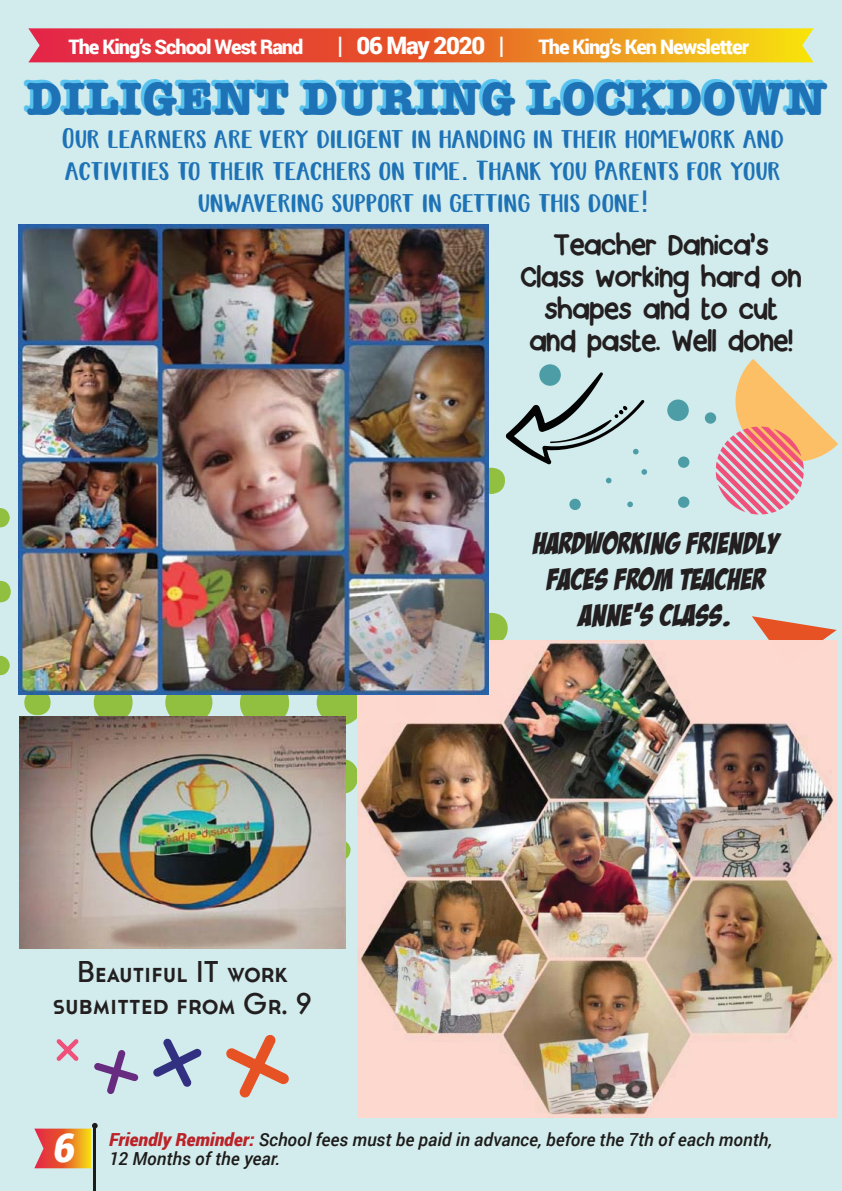
<style>
.page{position:relative;width:842px;height:1191px;background:#d2eced}
.page>*{position:absolute;margin:0;border:0;box-sizing:border-box;transform-origin:0 0}
.t1{font:700 48px "American Typewriter";letter-spacing:.01em;color:#1e72b6}
.t2{font:italic 900 40px "Roboto";color:#fff}
.t3{font:700 30px/32px "Brotherley";color:#1e72b6;text-align:center}
.t4{font:30px/36px "Bada Boom BB";letter-spacing:.02em;color:#231f20;text-align:center}
.t5{font:30px/32px "Cassannet";letter-spacing:.01em;color:#231f20;text-align:center}
.t6{font:28px/32px "Back to School";letter-spacing:.01em;color:#231f20;text-align:center}
.t7{font:900 24px "Roboto";letter-spacing:-.05em;color:#fff}
.t8{font:900 20px "Roboto";letter-spacing:-.05em;color:#fff}
.t9{font:italic 500 18px "Roboto";color:#1d1c1a}
.s1{font-family:"Roboto";font-weight:400}
.s2{font-weight:900;color:#bb2328}
</style>
<div class="page">
<svg style="left:28px;top:28px;width:786px;height:34px;background:#e96f2f"></svg>
<hr style="left:93px;top:1126px;width:3px;height:65px;background:#1d1c1a">
<svg style="left:34px;top:1123px;width:64px;height:45px"></svg>
<svg style="left:752px;top:616px;width:85px;height:25px"></svg>
<svg style="left:56px;top:1039px;width:23px;height:22px"></svg>
<svg style="left:94px;top:1050px;width:45px;height:44px"></svg>
<svg style="left:153px;top:1038px;width:49px;height:49px"></svg>
<svg style="left:226px;top:1035px;width:63px;height:63px"></svg>
<svg style="left:716px;top:359px;width:122px;height:155px"></svg>
<div style="left:667px;top:399px;width:22px;height:22px;background:#4d9da7;border-radius:50%"></div>
<div style="left:678px;top:496px;width:11px;height:12px;background:#4d9da7;border-radius:50%"></div>
<div style="left:705px;top:412px;width:11px;height:12px;background:#4d9da7;border-radius:50%"></div>
<div style="left:678px;top:456px;width:11px;height:12px;background:#4d9da7;border-radius:50%"></div>
<div style="left:539px;top:364px;width:22px;height:22px;background:#4d9da7;border-radius:50%"></div>
<div style="left:165px;top:679px;width:48px;height:46px;background:#91bf3f;border-radius:50%"></div>
<div style="left:94px;top:683px;width:39px;height:38px;background:#91bf3f;border-radius:50%"></div>
<svg style="left:205px;top:694px;width:153px;height:100px"></svg>
<div style="left:24px;top:689px;width:27px;height:26px;background:#91bf3f;border-radius:13px"></div>
<svg style="left:488px;top:372px;width:159px;height:269px"></svg>
<svg style="left:346px;top:841px;width:5px;height:18px"></svg>
<svg style="left:0;top:508px;width:10px;height:19px"></svg>
<svg style="left:0;top:580px;width:11px;height:22px"></svg>
<svg style="left:0;top:655px;width:10px;height:20px"></svg>
<img style="left:358px;top:641px;width:479px;height:476px">
<img style="left:18px;top:224px;width:470px;height:470px">
<img style="left:19px;top:716px;width:327px;height:233px">
<p class="t8" style="left:68px;top:32px;width:236px">The King’s School West Rand</p>
<p class="t7" style="left:337px;top:28px;width:169px">| 06 May 2020 |</p>
<p class="t8" style="left:538px;top:32px;width:212px">The King’s Ken Newsletter</p>
<h1 class="t1" style="left:26px;top:57px;width:802px">DILIGENT DURING LOCKDOWN</h1>
<p class="t3" style="left:63px;top:123px;width:723px">Our learners are very diligent in handing in their homework and activities to their teachers on time<span class="s1">.</span> Thank you Parents for your unwavering support in getting this done<span class="s1">!</span></p>
<p class="t6" style="left:521px;top:232px;width:282px">Teacher Danica’s<br>Class working hard on shapes and to cut and paste. Well done!</p>
<p class="t5" style="left:53px;top:955px;width:260px">Beautiful IT work submitted from Gr. 9</p>
<p class="t4" style="left:533px;top:526px;width:247px">HARDWORKING FRIENDLY<br>FACES FROM TEACHER<br>ANNE’S CLASS.</p>
<h2 class="t2" style="left:53px;top:1119px;width:23px">6</h2>
<p class="t9" style="left:109px;top:1126px;width:665px"><span class="s2">Friendly Reminder:</span> School fees must be paid in advance, before the 7th of each month,</p>
<p class="t9" style="left:109px;top:1146px;width:173px">12 Months of the year.</p>
</div>
